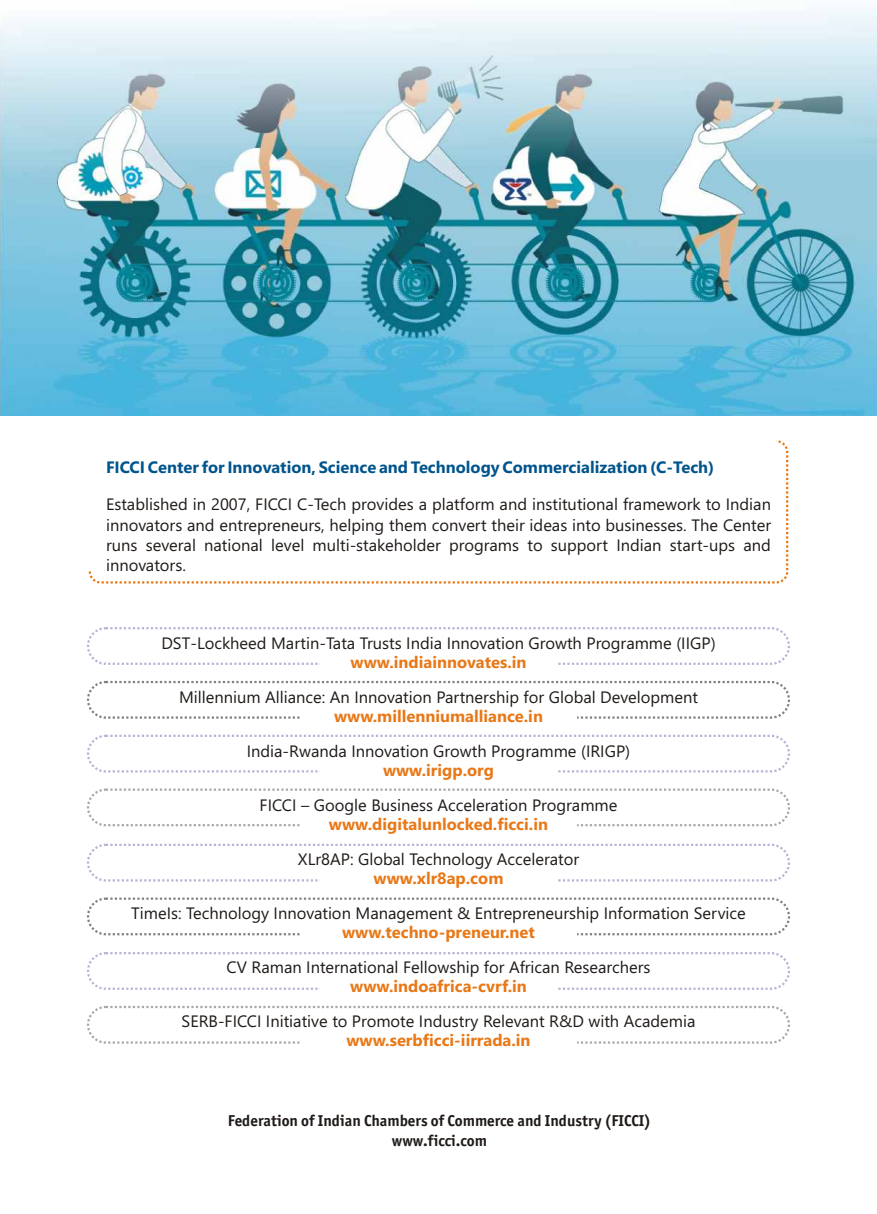
<style>
.page{position:relative;width:877px;height:1214px;background:#fff}
.page>*{position:absolute;margin:0;border:0;box-sizing:border-box;transform-origin:0 0}
.t1{font:16.5px/20.2px "Segoe UI";color:#1f1a17;text-align:justify}
.t2{font:700 16.5px "Segoe UI";color:#e87817}
.t3{font:700 16.5px "Segoe UI";color:#00548c}
.t4{font:700 15.75px/20.2px "Officina San ITC";color:#1f1a17;text-align:center}
</style>
<div class="page">
<div style="left:87px;top:627px;width:703px;height:38px;border:2px dashed #bab3d6;border-radius:18px"></div>
<div style="left:87px;top:681px;width:703px;height:37px;border:2px dashed #828282;border-radius:18px"></div>
<div style="left:87px;top:734px;width:703px;height:38px;border:2px dashed #bab3d6;border-radius:18px"></div>
<div style="left:87px;top:788px;width:703px;height:38px;border:2px dashed #aba8a8;border-radius:18px"></div>
<div style="left:87px;top:843px;width:703px;height:38px;border:2px dashed #bab3d6;border-radius:18px"></div>
<div style="left:87px;top:897px;width:703px;height:38px;border:2px dashed #828282;border-radius:18px"></div>
<div style="left:87px;top:952px;width:703px;height:37px;border:2px dashed #bab3d6;border-radius:18px"></div>
<div style="left:87px;top:1005px;width:703px;height:38px;border:2px dashed #aba8a8;border-radius:18px"></div>
<svg style="left:88px;top:440px;width:701px;height:144px"></svg>
<div style="left:320px;top:660px;width:237px;height:7px;background:#fff"></div>
<div style="left:300px;top:714px;width:277px;height:7px;background:#fff"></div>
<div style="left:320px;top:768px;width:237px;height:6px;background:#fff"></div>
<div style="left:300px;top:822px;width:277px;height:6px;background:#fff"></div>
<div style="left:320px;top:877px;width:237px;height:6px;background:#fff"></div>
<div style="left:300px;top:930px;width:277px;height:7px;background:#fff"></div>
<div style="left:320px;top:985px;width:237px;height:7px;background:#fff"></div>
<div style="left:300px;top:1039px;width:277px;height:7px;background:#fff"></div>
<img style="left:0;top:10px;width:876px;height:406px">
<p class="t3" style="left:106px;top:461px;width:610px">FICCI Center for Innovation, Science and Technology Commercialization (C-Tech)</p>
<p class="t1" style="left:106px;top:496px;width:666px">Established in 2007, FICCI C-Tech provides a platform and institutional framework to Indian innovators and entrepreneurs, helping them convert their ideas into businesses. The Center runs several national level multi-stakeholder programs to support Indian start-ups and innovators.</p>
<p class="t1" style="left:161px;top:634px;width:556px">DST-Lockheed Martin-Tata Trusts India Innovation Growth Programme (IIGP)</p>
<p class="t1" style="left:179px;top:688px;width:520px">Millennium Alliance: An Innovation Partnership for Global Development</p>
<p class="t1" style="left:247px;top:742px;width:385px">India-Rwanda Innovation Growth Programme (IRIGP)</p>
<p class="t1" style="left:260px;top:796px;width:359px">FICCI – Google Business Acceleration Programme</p>
<p class="t1" style="left:298px;top:850px;width:283px">XLr8AP: Global Technology Accelerator</p>
<p class="t1" style="left:131px;top:904px;width:616px">TimeIs: Technology Innovation Management &amp; Entrepreneurship Information Service</p>
<p class="t1" style="left:226px;top:958px;width:425px">CV Raman International Fellowship for African Researchers</p>
<p class="t1" style="left:182px;top:1012px;width:515px">SERB-FICCI Initiative to Promote Industry Relevant R&amp;D with Academia</p>
<p class="t2" style="left:351px;top:656px;width:177px">www.indiainnovates.in</p>
<p class="t2" style="left:334px;top:710px;width:210px">www.millenniumalliance.in</p>
<p class="t2" style="left:383px;top:764px;width:112px">www.irigp.org</p>
<p class="t2" style="left:329px;top:818px;width:221px">www.digitalunlocked.ficci.in</p>
<p class="t2" style="left:373px;top:872px;width:131px">www.xlr8ap.com</p>
<p class="t2" style="left:342px;top:926px;width:194px">www.techno-preneur.net</p>
<p class="t2" style="left:350px;top:980px;width:178px">www.indoafrica-cvrf.in</p>
<p class="t2" style="left:346px;top:1034px;width:186px">www.serbficci-iirrada.in</p>
<p class="t4" style="left:228px;top:1111px;width:425px">Federation of Indian Chambers of Commerce and Industry (FICCI) www.ficci.com</p>
</div>
